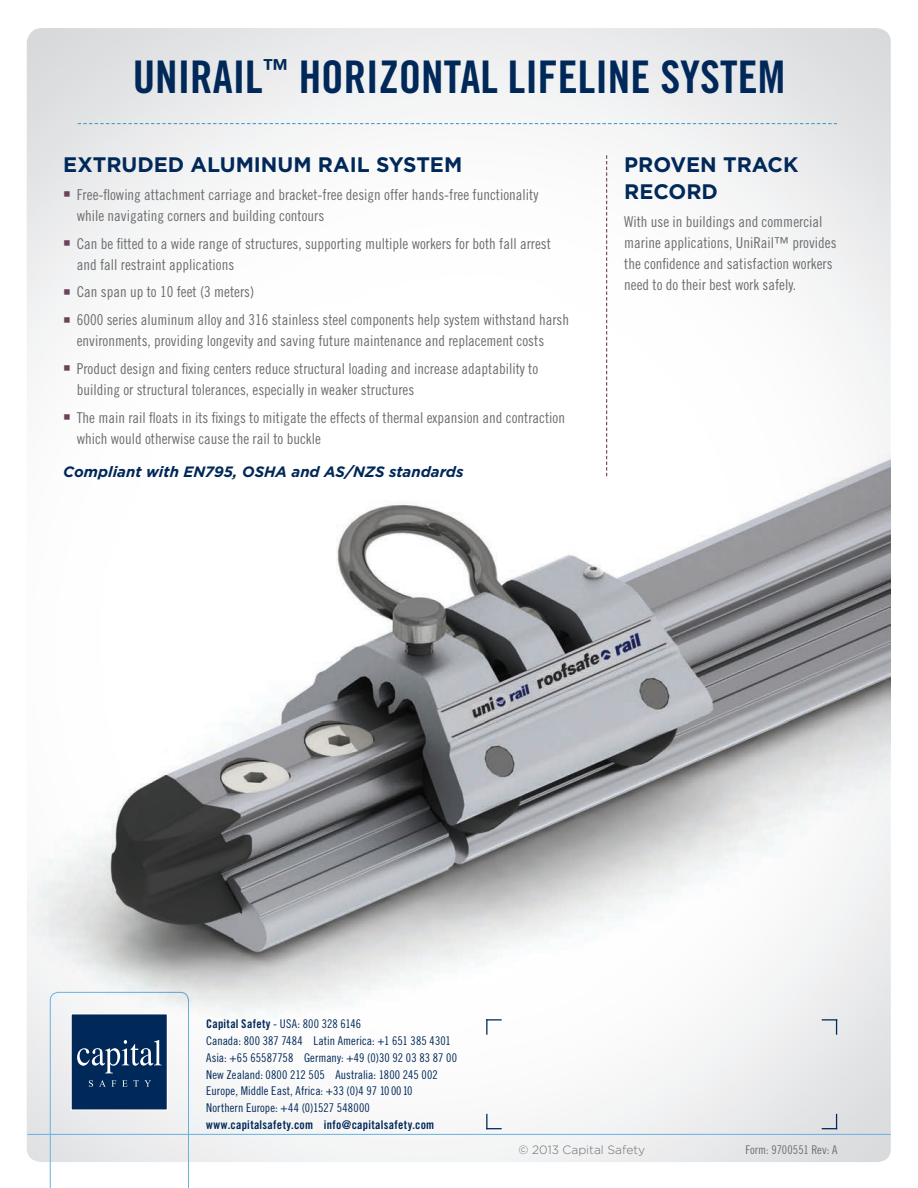
<style>
.page{position:relative;width:918px;height:1188px;background:#fff}
.page>*{position:absolute;margin:0;border:0;box-sizing:border-box;transform-origin:0 0}
.t1{font:45px "Trade Gothic LT Std Bd Cn 20";color:#002858}
.t2{font:700 21px/27px "Gotham";color:#002858}
.t3{font:15px/21px "Trade Gothic LT Std Cn 18";color:#6c6d70}
.t4{font:italic 700 15px "Gotham";color:#002858}
.t5{font:12px/16.8px "Trade Gothic LT Std Cn 18";letter-spacing:.005em;color:#002858}
.t6{font:12px "Trade Gothic LT Std Bd Cn 20";letter-spacing:.03em;color:#002858}
.t7{font:300 12px "Gotham";color:#6c6d70}
.t8{font:12px "Trade Gothic LT Std Cn 18";letter-spacing:.005em;color:#6c6d70}
.s1{font-family:"Galaxie Polaris";font-size:21px;color:#6c415b}
.s2{font-family:"Trade Gothic LT Std Bd Cn 20"}
</style>
<div class="page">
<img style="left:27px;top:28px;width:864px;height:1134px">
<hr style="left:27px;top:1134px;width:864px;height:1px;background:#68b0e1">
<svg style="left:50px;top:1025px;width:139px;height:163px"></svg>
<svg style="left:486px;top:1025px;width:16px;height:10px"></svg>
<svg style="left:486px;top:1114px;width:16px;height:15px"></svg>
<svg style="left:822px;top:1114px;width:15px;height:15px"></svg>
<svg style="left:822px;top:1025px;width:15px;height:10px"></svg>
<img style="left:27px;top:399px;width:863px;height:626px">
<svg style="left:78px;top:123px;width:759px;height:1px"></svg>
<svg style="left:606px;top:155px;width:1px;height:321px"></svg>
<h1 class="t1" style="left:133px;top:49px;width:568px">UNIrail<sup>™</sup> Horizontal Lifeline Syste</h1>
<h1 class="t1" style="left:758px;top:49px;width:29px">m</h1>
<h2 class="t2" style="left:63px;top:151px;width:400px">EXTRUDED ALUMINUM RAIL SYSTEM</h2>
<p class="t3" style="left:77px;top:184px;width:463px;text-indent:-14px"><span class="s1">•</span> Free-flowing attachment carriage and bracket-free design offer hands-free functionality while navigating corners and building contours</p>
<p class="t3" style="left:77px;top:233px;width:476px;text-indent:-14px"><span class="s1">•</span> Can be fitted to a wide range of structures, supporting multiple workers for both fall arrest and fall restraint applications</p>
<p class="t3" style="left:63px;top:281px;width:192px"><span class="s1">•</span> Can span up to 10 feet (3 meters)</p>
<p class="t3" style="left:77px;top:309px;width:494px;text-indent:-14px"><span class="s1">•</span> 6000 series aluminum alloy and 316 stainless steel components help system withstand harsh environments, providing longevity and saving future maintenance and replacement costs</p>
<p class="t3" style="left:77px;top:358px;width:463px;text-indent:-14px"><span class="s1">•</span> Product design and fixing centers reduce structural loading and increase adaptability to building or structural tolerances, especially in weaker structures</p>
<p class="t3" style="left:77px;top:407px;width:490px;text-indent:-14px"><span class="s1">•</span> The main rail floats in its fixings to mitigate the effects of thermal expansion and contraction which would otherwise cause the rail to buckle</p>
<p class="t4" style="left:63px;top:461px;width:402px">Compliant with EN795, OSHA and AS/NZS standards</p>
<h2 class="t2" style="left:624px;top:151px;width:176px">PROVEN TRACK<br>RECORD</h2>
<p class="t3" style="left:624px;top:211px;width:214px">With use in buildings and commercial marine applications, UniRail™ provides the confidence and satisfaction workers need to do their best work safely.</p>
<p class="t5" style="left:206px;top:1015px;width:252px"><span class="s2">Capital Safety</span> - USA: 800 328 6146<br>Canada: 800 387 7484 Latin America: +1 651 385 4301<br>Asia: +65 65587758 Germany: +49 (0)30 92 03 83 87 00<br>New Zealand: 0800 212 505 Australia: 1800 245 002<br>Europe, Middle East, Africa: +33 (0)4 97 10 00 10<br>Northern Europe: +44 (0)1527 548000</p>
<p class="t6" style="left:206px;top:1118px;width:230px">www.capitalsafety.com info@capitalsafety.com</p>
<p class="t7" style="left:519px;top:1142px;width:128px">© 2013 Capital Safety</p>
<p class="t8" style="left:745px;top:1142px;width:93px">Form: 9700551 Rev: A</p>
</div>
